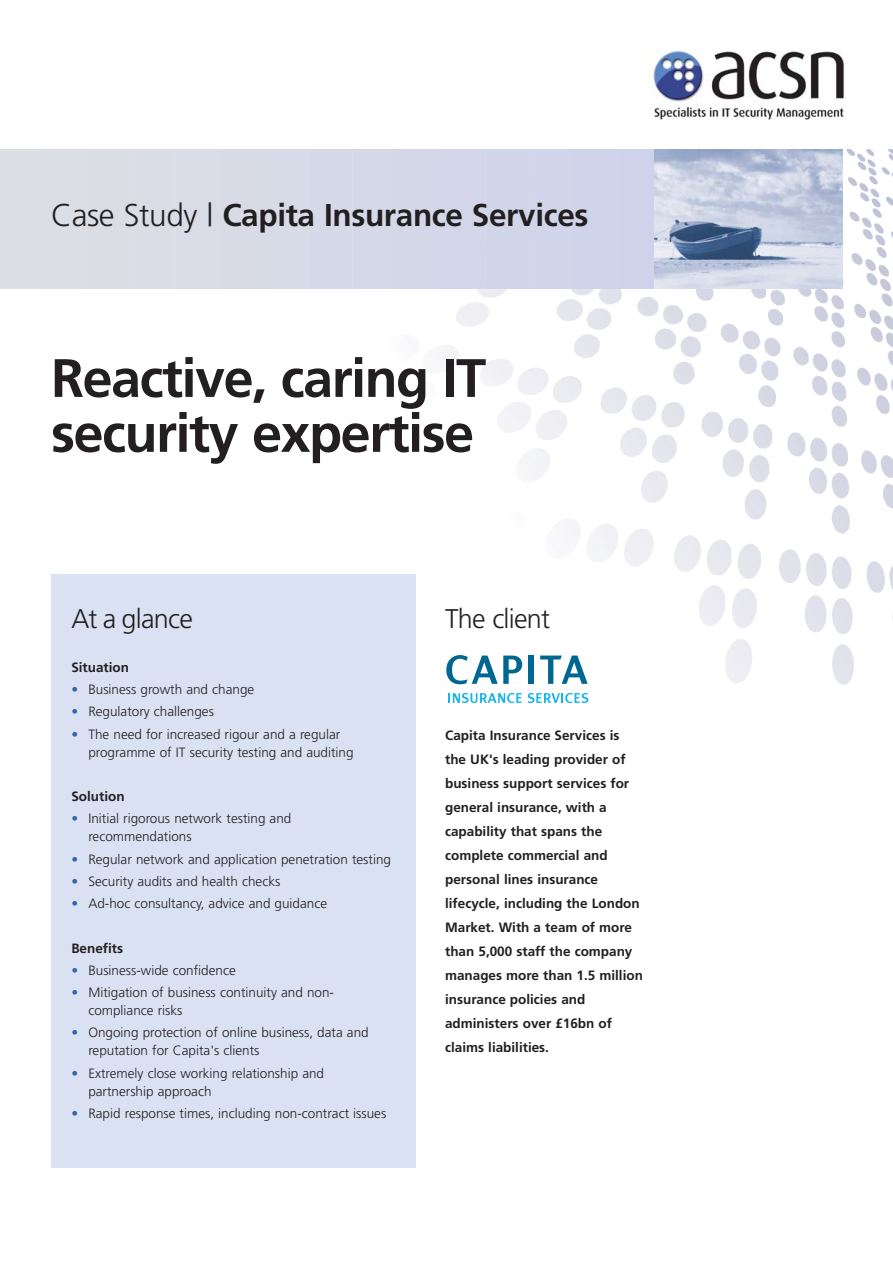
<style>
.page{position:relative;width:893px;height:1263px;background:#fff}
.page>*{position:absolute;margin:0;border:0;box-sizing:border-box;transform-origin:0 0}
.t1{font:700 54px/54.9px "Frutiger";letter-spacing:-.03em;color:#231f20}
.t2{font:700 31.5px "Frutiger";letter-spacing:-.01em;color:#231f20}
.t3{font:300 27px "Frutiger";letter-spacing:-.03em;color:#231f20}
.t4{font:300 13.5px/18px "Frutiger";color:#231f20}
.t5{font:700 13.5px/24px "Frutiger";color:#231f20}
.s1{font-weight:300}
.s2{color:#3363ae}
</style>
<div class="page">
<div style="left:0;top:149px;width:257px;height:140px;background:#dbdde5"></div>
<img style="left:257px;top:149px;width:636px;height:536px">
<div style="left:630px;top:149px;width:21px;height:139px;background:#ced3eb"></div>
<div style="left:586px;top:149px;width:20px;height:139px;background:#cfd4ea"></div>
<div style="left:541px;top:149px;width:21px;height:139px;background:#d0d5e9"></div>
<div style="left:497px;top:149px;width:21px;height:139px;background:#d1d5e8"></div>
<div style="left:453px;top:149px;width:21px;height:139px;background:#d2d6e8"></div>
<div style="left:409px;top:149px;width:20px;height:139px;background:#d3d7e7"></div>
<div style="left:364px;top:149px;width:21px;height:139px;background:#d5d8e7"></div>
<div style="left:320px;top:149px;width:21px;height:139px;background:#d6d9e7"></div>
<div style="left:276px;top:149px;width:20px;height:139px;background:#d7dae7"></div>
<div style="left:232px;top:149px;width:20px;height:139px;background:#d8dae6"></div>
<div style="left:187px;top:149px;width:21px;height:139px;background:#d9dbe6"></div>
<div style="left:143px;top:149px;width:21px;height:139px;background:#dadce6"></div>
<div style="left:99px;top:149px;width:20px;height:139px;background:#dbdde5"></div>
<div style="left:55px;top:149px;width:20px;height:139px;background:#dcdee5"></div>
<div style="left:10px;top:149px;width:21px;height:139px;background:#dddfe5"></div>
<img style="left:653px;top:50px;width:192px;height:70px">
<div style="left:51px;top:574px;width:371px;height:594px;background:#dae1f2"></div>
<div style="left:416px;top:574px;width:267px;height:625px;background:#fff"></div>
<img style="left:654px;top:149px;width:188px;height:139px">
<div style="left:528px;top:656px;width:6px;height:28px;background:#006792"></div>
<svg style="left:446px;top:655px;width:76px;height:29px"></svg>
<svg style="left:540px;top:656px;width:48px;height:28px"></svg>
<svg style="left:448px;top:693px;width:74px;height:10px"></svg>
<svg style="left:528px;top:693px;width:60px;height:10px"></svg>
<h2 class="t2" style="left:51px;top:202px;width:539px"><span class="s1">Case Study |</span> Capita Insurance Services</h2>
<h1 class="t1" style="left:51px;top:353px;width:437px">Reactive, caring IT security expertise</h1>
<h3 class="t3" style="left:71px;top:607px;width:123px">At a glance</h3>
<p class="t5" style="left:71px;top:656px;width:59px">Situation</p>
<p class="t4" style="left:71px;top:681px;width:184px"><span class="s2">•</span> Business growth and change</p>
<p class="t4" style="left:71px;top:703px;width:144px"><span class="s2">•</span> Regulatory challenges</p>
<p class="t4" style="left:88px;top:725px;width:267px;text-indent:-17px"><span class="s2">•</span> The need for increased rigour and a regular programme of IT security testing and auditing</p>
<p class="t5" style="left:71px;top:785px;width:55px">Solution</p>
<p class="t4" style="left:88px;top:810px;width:204px;text-indent:-17px"><span class="s2">•</span> Initial rigorous network testing and recommendations</p>
<p class="t4" style="left:71px;top:851px;width:321px"><span class="s2">•</span> Regular network and application penetration testing</p>
<p class="t4" style="left:71px;top:873px;width:210px"><span class="s2">•</span> Security audits and health checks</p>
<p class="t4" style="left:71px;top:895px;width:257px"><span class="s2">•</span> Ad-hoc consultancy, advice and guidance</p>
<p class="t5" style="left:71px;top:937px;width:53px">Benefits</p>
<p class="t4" style="left:71px;top:962px;width:166px"><span class="s2">•</span> Business-wide confidence</p>
<p class="t4" style="left:88px;top:984px;width:247px;text-indent:-17px"><span class="s2">•</span> Mitigation of business continuity and non&shy;compliance risks</p>
<p class="t4" style="left:88px;top:1024px;width:282px;text-indent:-17px"><span class="s2">•</span> Ongoing protection of online business, data and reputation for Capita's clients</p>
<p class="t4" style="left:88px;top:1065px;width:237px;text-indent:-17px"><span class="s2">•</span> Extremely close working relationship and partnership approach</p>
<p class="t4" style="left:71px;top:1105px;width:316px"><span class="s2">•</span> Rapid response times, including non-contract issues</p>
<h3 class="t3" style="left:445px;top:607px;width:106px">The client</h3>
<p class="t5" style="left:445px;top:724px;width:199px">Capita Insurance Services is the UK's leading provider of business support services for general insurance, with a capability that spans the complete commercial and personal lines insurance lifecycle, including the London<br>Market. With a team of more than 5,000 staff the company manages more than 1.5 million insurance policies and administers over £16bn of claims liabilities.</p>
</div>
